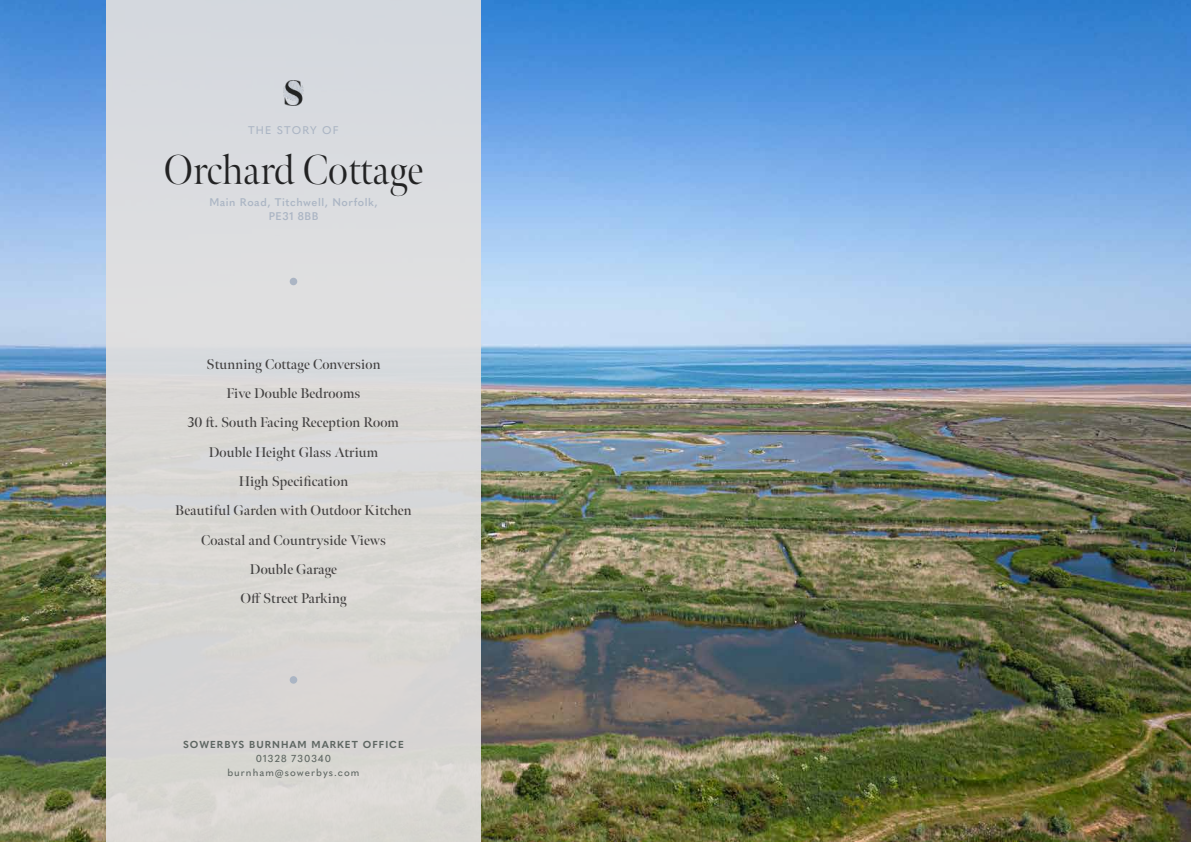
<style>
.page{position:relative;width:1191px;height:842px;background:#fff}
.page>*{position:absolute;margin:0;border:0;box-sizing:border-box;transform-origin:0 0}
.t1{font:300 41.5px "Meno Banner";color:#222223}
.t2{font:600 14px/29.3px "Meno Banner";letter-spacing:.01em;color:#434141;text-align:center}
.t3{font:600 11px/14px "Quasimoda";letter-spacing:.05em;color:#abb5c4;text-align:center}
.t4{font:500 11px "Quasimoda";letter-spacing:.1em;color:#abb5c4}
.t5{font:500 10px/14px "Quasimoda";letter-spacing:.1em;color:#5e6662;text-align:center}
.t6{font:700 10px "Quasimoda";letter-spacing:.1em;color:#5e6662}
</style>
<div class="page">
<img style="left:0;top:0;width:1191px;height:842px">
<div style="left:106px;top:0;width:374px;height:842px;background:#d9d9d9"></div>
<div style="left:290px;top:278px;width:7px;height:7px;background:#abb5c4;border-radius:50%"></div>
<div style="left:290px;top:676px;width:7px;height:8px;background:#abb5c4;border-radius:50%"></div>
<img style="left:283px;top:80px;width:21px;height:26px">
<p class="t4" style="left:248px;top:121px;width:92px">THE STORY OF</p>
<h1 class="t1" style="left:164px;top:145px;width:260px">Orchard Cottage</h1>
<p class="t3" style="left:209px;top:194px;width:170px">Main Road, Titchwell, Norfolk,<br>PE31 8BB</p>
<p class="t2" style="left:175px;top:349px;width:238px">Stunning Cottage Conversion<br>Five Double Bedrooms<br>30 ft. South Facing Reception Room<br>Double Height Glass Atrium<br>High Specification<br>Beautiful Garden with Outdoor Kitchen<br>Coastal and Countryside Views<br>Double Garage<br>Off Street Parking</p>
<p class="t6" style="left:183px;top:737px;width:222px">SOWERBYS BURNHAM MARKET OFFICE</p>
<p class="t5" style="left:227px;top:751px;width:133px">01328 730340 burnham@sowerbys.com</p>
</div>
